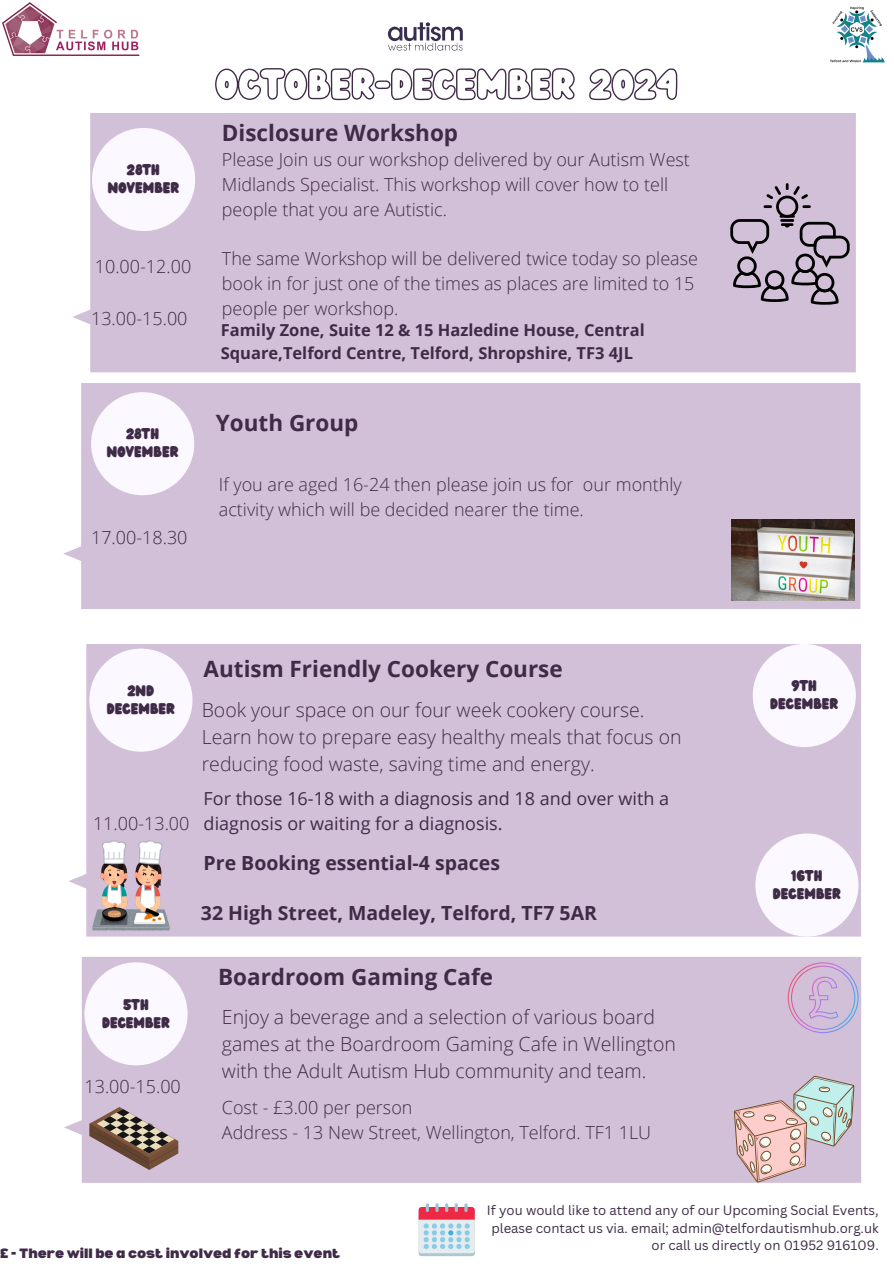
<style>
.page{position:relative;width:894px;height:1264px;background:#fff}
.page>*{position:absolute;margin:0;border:0;box-sizing:border-box;transform-origin:0 0}
.t1{font:700 22.5px "Open Sans";color:#3f2b47}
.t2{font:300 19.5px/27px "Open Sans";color:#3f2b47}
.t3{font:700 19.5px "Open Sans";color:#3f2b47}
.t4{font:300 18px/24.8px "Open Sans";color:#3f2b47}
.t5{font:18px/24.8px "Open Sans";color:#3f2b47}
.t6{font:700 16.5px/22.5px "Open Sans";color:#3f2b47}
.t7{font:13.5px/18px "Wedges";color:#3f2b47;text-align:center}
.t8{font:13.2px/17.5px "Canva Sans";color:#3f2b47;text-align:right}
.t9{font:900 13.2px "Bernoru";color:#3f2b47}
</style>
<div class="page">
<img style="left:2px;top:2px;width:138px;height:54px">
<img style="left:830px;top:6px;width:55px;height:57px">
<div style="left:418px;top:1209px;width:56px;height:47px;background:linear-gradient(to right,#bad1db,#bcd2dc);border-radius:3px"></div>
<div style="left:418px;top:1206px;width:56px;height:47px;background:#e6ecee;border-radius:3px"></div>
<svg style="left:418px;top:1203px;width:56px;height:45px"></svg>
<div style="left:69px;top:644px;width:791px;height:292px;background:#d2c0d8"></div>
<div style="left:89px;top:648px;width:103px;height:103px;background:#fbf9ff;border-radius:50%"></div>
<div style="left:64px;top:957px;width:796px;height:225px;background:#d2c0d8"></div>
<div style="left:755px;top:833px;width:103px;height:103px;background:#fbf9ff;border-radius:50%"></div>
<div style="left:752px;top:644px;width:103px;height:103px;background:#fbf9ff;border-radius:50%"></div>
<div style="left:84px;top:962px;width:103px;height:103px;background:#fbf9ff;border-radius:50%"></div>
<svg style="left:787px;top:962px;width:71px;height:71px;background:#ccb6d6"></svg>
<img style="left:92px;top:840px;width:77px;height:90px">
<svg style="left:733px;top:1075px;width:121px;height:107px;background:#d0c1c5"></svg>
<svg style="left:89px;top:1106px;width:89px;height:63px;background:#9f8c8c"></svg>
<svg style="left:215px;top:24px;width:462px;height:77px"></svg>
<div style="left:63px;top:383px;width:797px;height:226px;background:#d2c0d8"></div>
<div style="left:91px;top:392px;width:103px;height:103px;background:#fbf9ff;border-radius:50%"></div>
<img style="left:731px;top:519px;width:123px;height:81px">
<div style="left:73px;top:113px;width:782px;height:259px;background:#d2c0d8"></div>
<div style="left:92px;top:128px;width:103px;height:103px;background:#fbf9ff;border-radius:50%"></div>
<svg style="left:730px;top:183px;width:119px;height:122px;background:#afa0b4"></svg>
<p class="t7" style="left:108px;top:161px;width:73px">28TH<br>NOVEMBER</p>
<p class="t4" style="left:95px;top:253px;width:98px">10.00-12.00</p>
<h4 class="t4" style="left:91px;top:306px;width:98px">13.00-15.00</h4>
<p class="t7" style="left:107px;top:425px;width:73px">28TH<br>NOVEMBER</p>
<h4 class="t4" style="left:91px;top:524px;width:98px">17.00-18.30</h4>
<p class="t1" style="left:222px;top:117px;width:238px">Disclosure Workshop</p>
<p class="t4" style="left:222px;top:147px;width:469px">Please Join us our workshop delivered by our Autism West<br>Midlands Specialist. This workshop will cover how to tell people that you are Autistic.</p>
<p class="t4" style="left:222px;top:246px;width:477px">The same Workshop will be delivered twice today so please book in for just one of the times as places are limited to 15 people per workshop.</p>
<h2 class="t6" style="left:221px;top:318px;width:425px">Family Zone, Suite 12 &amp; 15 Hazledine House, Central<br>Square,Telford Centre, Telford, Shropshire, TF3 4JL</h2>
<h4 class="t1" style="left:216px;top:407px;width:144px">Youth Group</h4>
<h3 class="t4" style="left:219px;top:472px;width:464px">If you are aged 16-24 then please join us for our monthly activity which will be decided nearer the time.</h3>
<p class="t7" style="left:107px;top:682px;width:69px">2ND<br>DECEMBER</p>
<h2 class="t4" style="left:93px;top:810px;width:98px">11.00-13.00</h2>
<h4 class="t1" style="left:203px;top:652px;width:360px">Autism Friendly Cookery Course</h4>
<h2 class="t2" style="left:202px;top:696px;width:481px">Book your space on our four week cookery course.<br>Learn how to prepare easy healthy meals that focus on reducing food waste, saving time and energy.</h2>
<h4 class="t5" style="left:203px;top:785px;width:467px">For those 16-18 with a diagnosis and 18 and over with a diagnosis or waiting for a diagnosis.</h4>
<p class="t3" style="left:203px;top:849px;width:298px">Pre Booking essential-4 spaces</p>
<p class="t3" style="left:201px;top:899px;width:397px">32 High Street, Madeley, Telford, TF7 5AR</p>
<p class="t1" style="left:218px;top:960px;width:276px">Boardroom Gaming Cafe</p>
<h4 class="t7" style="left:102px;top:995px;width:69px">5TH<br>DECEMBER</h4>
<h4 class="t2" style="left:222px;top:1002px;width:455px">Enjoy a beverage and a selection of various board games at the Boardroom Gaming Cafe in Wellington with the Adult Autism Hub community and team.</h4>
<h4 class="t4" style="left:84px;top:1073px;width:98px">13.00-15.00</h4>
<h4 class="t4" style="left:222px;top:1094px;width:430px">Cost - £3.00 per person<br>Address - 13 New Street, Wellington, Telford. TF1 1LU</h4>
<h4 class="t7" style="left:770px;top:677px;width:69px">9TH<br>DECEMBER</h4>
<p class="t7" style="left:772px;top:867px;width:69px">16TH<br>DECEMBER</p>
<h5 class="t9" style="left:0;top:1245px;width:341px">£ - There will be a cost involved for this event</h5>
<h4 class="t8" style="left:487px;top:1201px;width:393px">If you would like to attend any of our Upcoming Social Events, please contact us via. email; admin@telfordautismhub.org.uk or call us directly on 01952 916109.</h4>
</div>
